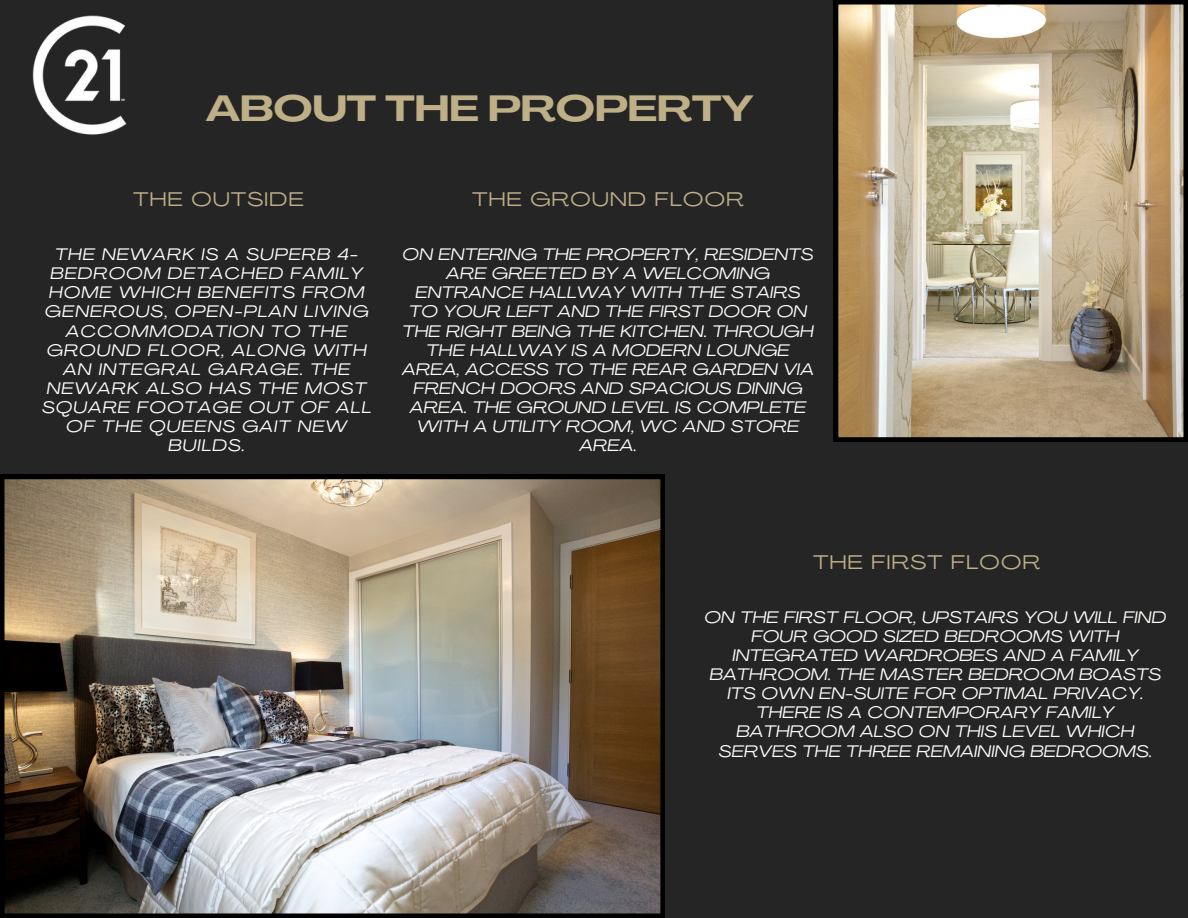
<style>
.page{position:relative;width:1188px;height:918px;background:#252526}
.page>*{position:absolute;margin:0;border:0;box-sizing:border-box;transform-origin:0 0}
.t1{font:700 36px "Agrandir Grand";color:#beaf87}
.t2{font:19.5px "Agrandir Grand";letter-spacing:.07em;color:#beaf87}
.t3{font:italic 16.5px/19.2px "Agrandir Grand";letter-spacing:.02em;color:#fdfdf9;text-align:center}
.t4{font:italic 16.5px/19.2px "Agrandir Grand";letter-spacing:.07em;color:#fff;text-align:center}
</style>
<div class="page">
<img style="left:32px;top:15px;width:95px;height:120px">
<img style="left:834px;top:0;width:354px;height:442px">
<img style="left:0;top:475px;width:665px;height:443px">
<h2 class="t1" style="left:206px;top:94px;width:549px">ABOUT THE PROPERTY</h2>
<p class="t2" style="left:134px;top:191px;width:172px">THE OUTSIDE</p>
<p class="t4" style="left:42px;top:246px;width:331px">THE NEWARK IS A SUPERB 4-<br>BEDROOM DETACHED FAMILY<br>HOME WHICH BENEFITS FROM<br>GENEROUS, OPEN-PLAN LIVING<br>ACCOMMODATION TO THE<br>GROUND FLOOR, ALONG WITH<br>AN INTEGRAL GARAGE. THE<br>NEWARK ALSO HAS THE MOST<br>SQUARE FOOTAGE OUT OF ALL<br>OF THE QUEENS GAIT NEW<br>BUILDS.</p>
<p class="t2" style="left:472px;top:191px;width:273px">THE GROUND FLOOR</p>
<p class="t3" style="left:402px;top:246px;width:413px">ON ENTERING THE PROPERTY, RESIDENTS<br>ARE GREETED BY A WELCOMING<br>ENTRANCE HALLWAY WITH THE STAIRS<br>TO YOUR LEFT AND THE FIRST DOOR ON<br>THE RIGHT BEING THE KITCHEN. THROUGH<br>THE HALLWAY IS A MODERN LOUNGE<br>AREA, ACCESS TO THE REAR GARDEN VIA<br>FRENCH DOORS AND SPACIOUS DINING<br>AREA. THE GROUND LEVEL IS COMPLETE<br>WITH A UTILITY ROOM, WC AND STORE<br>AREA.</p>
<h2 class="t2" style="left:814px;top:554px;width:228px">THE FIRST FLOOR</h2>
<p class="t3" style="left:705px;top:609px;width:463px">ON THE FIRST FLOOR, UPSTAIRS YOU WILL FIND FOUR GOOD SIZED BEDROOMS WITH INTEGRATED WARDROBES AND A FAMILY BATHROOM. THE MASTER BEDROOM BOASTS ITS OWN EN-SUITE FOR OPTIMAL PRIVACY.</p>
<p class="t3" style="left:719px;top:705px;width:435px">THERE IS A CONTEMPORARY FAMILY<br>BATHROOM ALSO ON THIS LEVEL WHICH<br>SERVES THE THREE REMAINING BEDROOMS.</p>
</div>
